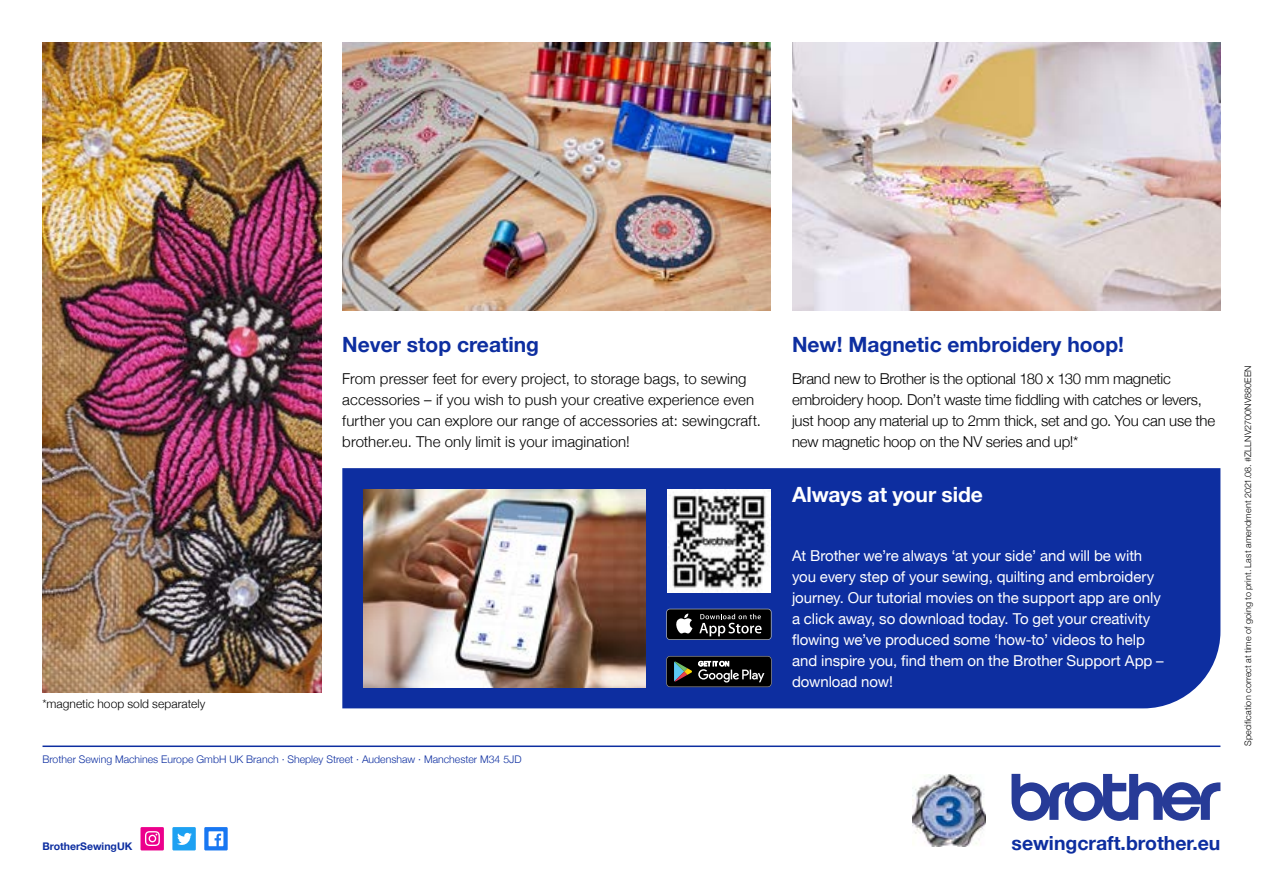
<style>
.page{position:relative;width:1263px;height:893px;background:#fff}
.page>*{position:absolute;margin:0;border:0;box-sizing:border-box;transform-origin:0 0}
.t1{font:700 21px "Helvetica Neue";color:#0d2ea0}
.t2{font:700 21px "Helvetica Neue";letter-spacing:-.005em;color:#fff}
.t3{font:700 19.5px "Helvetica Neue";color:#0d2ea0}
.t4{font:300 15px/21px "Helvetica Neue";letter-spacing:-.005em;color:#000}
.t5{font:15px/21px "Helvetica Neue";letter-spacing:-.005em;color:#fff}
.t6{font:300 12px "Helvetica Neue";letter-spacing:.005em;color:#000}
.t7{font:300 10.5px "Helvetica Neue";color:#0d2ea0}
.t8{font:700 10.5px "Helvetica Neue";color:#0d2ea0}
.t9{font:300 9px "Helvetica Neue";letter-spacing:.015em;color:#000}
</style>
<div class="page">
<hr style="left:43px;top:745px;width:1177px;height:2px;background:#0d2ea0">
<svg style="left:1011px;top:774px;width:209px;height:47px"></svg>
<img style="left:913px;top:774px;width:72px;height:72px">
<svg style="left:204px;top:827px;width:24px;height:23px"></svg>
<svg style="left:209px;top:831px;width:14px;height:15px"></svg>
<div style="left:140px;top:827px;width:24px;height:23px;background:#ec008c"></div>
<svg style="left:145px;top:831px;width:15px;height:15px"></svg>
<div style="left:172px;top:827px;width:24px;height:23px;background:#1da1f2"></div>
<svg style="left:177px;top:833px;width:15px;height:12px"></svg>
<div style="left:342px;top:468px;width:878px;height:240px;background:#0d2ea0"></div>
<img style="left:667px;top:489px;width:104px;height:104px">
<div style="left:666px;top:609px;width:106px;height:31px;background:#848ca4;border-radius:4px"></div>
<div style="left:667px;top:609px;width:104px;height:30px;background:#000;border-radius:3px"></div>
<svg style="left:676px;top:614px;width:16px;height:19px"></svg>
<svg style="left:699px;top:614px;width:62px;height:22px"></svg>
<svg style="left:666px;top:656px;width:106px;height:31px"></svg>
<img style="left:43px;top:43px;width:278px;height:649px">
<img style="left:792px;top:43px;width:428px;height:267px">
<img style="left:342px;top:43px;width:429px;height:267px">
<img style="left:364px;top:489px;width:281px;height:198px">
<p class="t6" style="left:43px;top:694px;width:164px">*magnetic hoop sold separately</p>
<h1 class="t1" style="left:342px;top:328px;width:198px">Never stop creating</h1>
<p class="t4" style="left:342px;top:367px;width:420px">From presser feet for every project, to storage bags, to sewing accessories – if you wish to push your creative experience even further you can explore our range of accessories at: sewingcraft. brother.eu. The only limit is your imagination!</p>
<p class="t7" style="left:43px;top:751px;width:481px">Brother Sewing Machines Europe GmbH UK Branch · Shepley Street · Audenshaw · Manchester M34 5JD</p>
<p class="t8" style="left:43px;top:838px;width:91px">BrotherSewingUK</p>
<h1 class="t1" style="left:792px;top:328px;width:334px">New! Magnetic embroidery hoop!</h1>
<p class="t4" style="left:792px;top:367px;width:425px">Brand new to Brother is the optional 180 x 130 mm magnetic embroidery hoop. Don’t waste time fiddling with catches or levers, just hoop any material up to 2mm thick, set and go. You can use the new magnetic hoop on the NV series and up!*</p>
<h1 class="t2" style="left:792px;top:478px;width:192px">Always at your side</h1>
<p class="t5" style="left:792px;top:546px;width:373px">At Brother we’re always ‘at your side’ and will be with you every step of your sewing, quilting and embroidery journey. Our tutorial movies on the support app are only a click away, so download today. To get your creativity flowing we’ve produced some ‘how-to’ videos to help and inspire you, find them on the Brother Support App – download now!</p>
<p class="t9" style="left:1241px;top:746px;width:382px;rotate:-90deg">Specification correct at time of going to print. Last amendment 2021.08. #ZLLNV2700NV880EEN</p>
<h2 class="t3" style="left:1011px;top:828px;width:210px">sewingcraft.brother.eu</h2>
</div>
